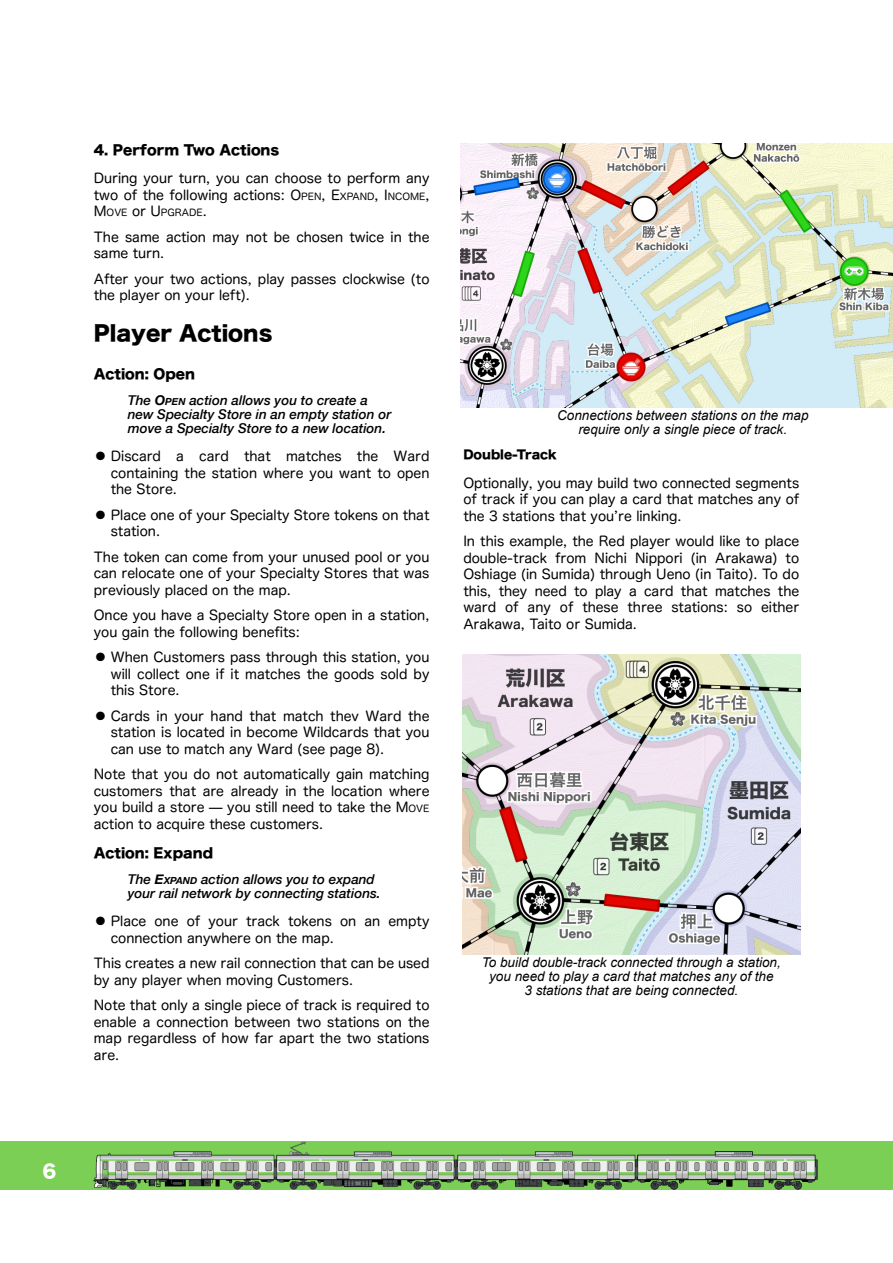
<style>
.page{position:relative;width:893px;height:1263px;background:#fff}
.page>*{position:absolute;margin:0;border:0;box-sizing:border-box;transform-origin:0 0}
.t1{font:21px "Hira Kaku Std W8";color:#000}
.t2{font:18px "Hira Kaku Std N W8";color:#fff}
.t3{font:13.5px/16.5px "Hira Maru Pro N W4";color:#000}
.t4{font:13.5px/16.5px "Hira Maru Pro W4";color:#000;text-align:justify}
.t5{font:italic 13.5px/14px "Arial";color:#000;text-align:center}
.t6{font:italic 500 13.5px/14px "Helvetica Neue";color:#000}
.t7{font:13.5px "Hira Kaku Std W8";color:#000}
.t8{font:12px "Hira Kaku Std W8";color:#000}
.t9{font:9.6px "Hira Maru Pro N W4";color:#000}
.s1{font-size:9.6px}
.s2{font-size:13.5px}
.s3{font-weight:700}
.s4{font-weight:700;font-size:9.75px}
.s5{font-family:"Hiragino Sans W4"}
</style>
<div class="page">
<div style="left:0;top:1141px;width:893px;height:49px;background:#7bcf54"></div>
<img style="left:94px;top:1151px;width:181px;height:39px">
<img style="left:457px;top:1151px;width:178px;height:39px">
<img style="left:275px;top:1142px;width:182px;height:48px">
<img style="left:635px;top:1151px;width:183px;height:39px">
<img style="left:463px;top:655px;width:337px;height:300px">
<img style="left:461px;top:143px;width:432px;height:265px">
<p class="t7" style="left:94px;top:143px;width:187px">4. Perform Two Actions</p>
<p class="t3" style="left:94px;top:170px;width:337px">During your turn, you can choose to perform any two of the following actions: O<span class="s1">PEN</span>, E<span class="s1">XPAND</span>, I<span class="s1">NCOME</span>,</p>
<p class="t9" style="left:94px;top:208px;width:114px"><span class="s2">M</span>OVE <span class="s2">or U</span>PGRADE<span class="s2">.</span></p>
<p class="t3" style="left:94px;top:228px;width:337px">The same action may not be chosen twice in the same turn.</p>
<p class="t3" style="left:94px;top:270px;width:337px">After your two actions, play passes clockwise (to the player on your left).</p>
<h1 class="t1" style="left:94px;top:322px;width:180px">Player Actions</h1>
<p class="t7" style="left:94px;top:367px;width:103px">Action: Open</p>
<p class="t6" style="left:128px;top:393px;width:265px">The <span class="s3">O</span><span class="s4">PEN</span> action allows you to create a new Specialty Store in an empty station or move a Specialty Store to a new location.</p>
<p class="t4" style="left:111px;top:448px;width:320px;text-indent:-17px"><span class="s5">⚫</span> Discard a card that matches the Ward containing the station where you want to open the Store.</p>
<p class="t4" style="left:111px;top:506px;width:320px;text-indent:-17px"><span class="s5">⚫</span> Place one of your Specialty Store tokens on that station.</p>
<p class="t3" style="left:94px;top:548px;width:337px;text-align:justify">The token can come from your unused pool or you can relocate one of your Specialty Stores that was previously placed on the map.</p>
<p class="t3" style="left:94px;top:607px;width:337px">Once you have a Specialty Store open in a station, you gain the following benefits:</p>
<p class="t4" style="left:111px;top:649px;width:320px;text-indent:-17px"><span class="s5">⚫</span> When Customers pass through this station, you will collect one if it matches the goods sold by this Store.</p>
<p class="t4" style="left:111px;top:707px;width:320px;text-indent:-17px"><span class="s5">⚫</span> Cards in your hand that match thev Ward the station is located in become Wildcards that you can use to match any Ward (see page 8).</p>
<p class="t3" style="left:94px;top:766px;width:337px;text-align:justify">Note that you do not automatically gain matching customers that are already in the location where you build a store ̶ you still need to take the M<span class="s1">OVE </span>action to acquire these customers.</p>
<p class="t7" style="left:94px;top:846px;width:121px">Action: Expand</p>
<p class="t6" style="left:128px;top:872px;width:254px">The <span class="s3">E</span><span class="s4">XPAND</span> action allows you to expand your rail network by connecting stations.</p>
<p class="t4" style="left:111px;top:913px;width:320px;text-indent:-17px"><span class="s5">⚫</span> Place one of your track tokens on an empty connection anywhere on the map.</p>
<p class="t3" style="left:94px;top:955px;width:337px">This creates a new rail connection that can be used by any player when moving Customers.</p>
<p class="t3" style="left:94px;top:997px;width:337px;text-align:justify">Note that only a single piece of track is required to enable a connection between two stations on the map regardless of how far apart the two stations are.</p>
<p class="t5" style="left:557px;top:410px;width:253px">Connections between stations on the map require only a single piece of track.</p>
<p class="t8" style="left:463px;top:449px;width:95px">Double-Track</p>
<p class="t3" style="left:463px;top:474px;width:337px;text-align:justify">Optionally, you may build two connected segments of track if you can play a card that matches any of the 3 stations that youʼre linking.</p>
<p class="t3" style="left:463px;top:533px;width:337px;text-align:justify">In this example, the Red player would like to place double-track from Nichi Nippori (in Arakawa) to Oshiage (in Sumida) through Ueno (in Taito). To do this, they need to play a card that matches the ward of any of these three stations: so either Arakawa, Taito or Sumida.</p>
<p class="t5" style="left:482px;top:957px;width:300px">To build double-track connected through a station, you need to play a card that matches any of the<br>3 stations that are being connected.</p>
<h2 class="t2" style="left:42px;top:1162px;width:15px">6</h2>
</div>
